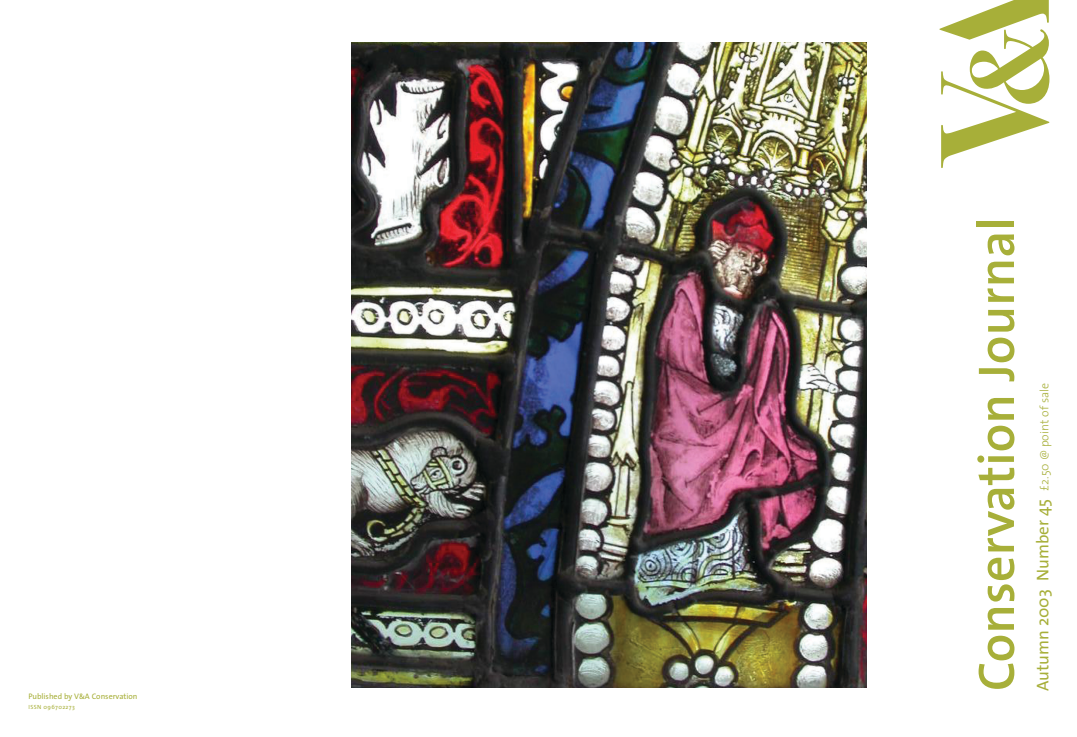
<style>
.page{position:relative;width:1077px;height:737px;background:#fff}
.page>*{position:absolute;margin:0;border:0;box-sizing:border-box;transform-origin:0 0}
.t1{font:600 52px "VA The Sans";color:#a7af39}
.t2{font:17px "VA The Sans";color:#a7af39}
.t3{font:8px "VA The Sans";color:#a7af39}
.t4{font:6px "VA The Sans";letter-spacing:.06em;color:#a7af39}
.s1{font-weight:300;font-size:12px}
</style>
<div class="page">
<svg style="left:939px;top:0;width:110px;height:168px"></svg>
<img style="left:352px;top:43px;width:514px;height:645px">
<p class="t3" style="left:28px;top:693px;width:110px">Published by V&amp;A Conservation</p>
<p class="t4" style="left:28px;top:704px;width:48px">ISSN 096702273</p>
<h1 class="t1" style="left:976px;top:691px;width:476px;rotate:-90deg">Conservation Journal</h1>
<p class="t2" style="left:1036px;top:691px;width:310px;rotate:-90deg">Autumn 2003 Number 45 <span class="s1">£2.50 @ point of sale</span></p>
</div>
